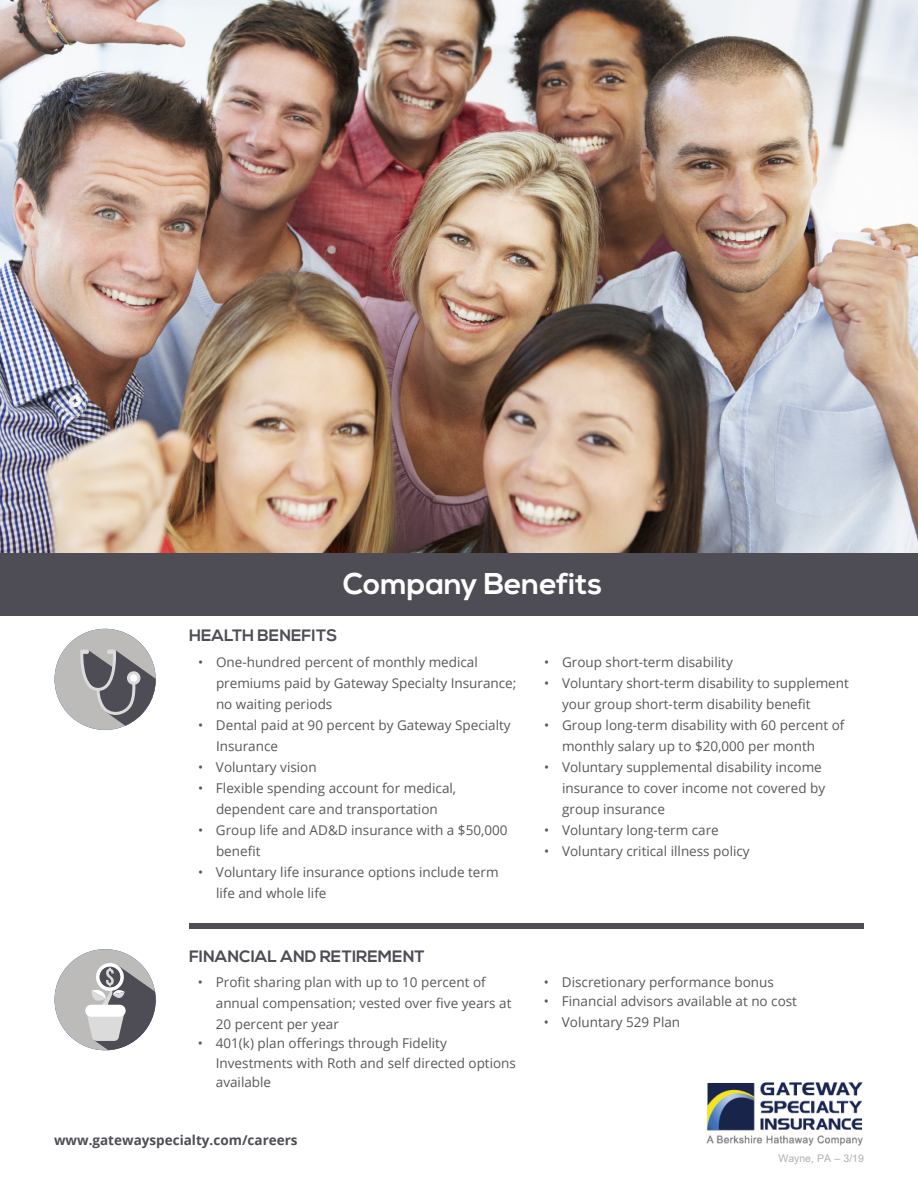
<style>
.page{position:relative;width:918px;height:1188px;background:#fff}
.page>*{position:absolute;margin:0;border:0;box-sizing:border-box;transform-origin:0 0}
.t1{font:700 30px "Nexa";color:#fff}
.a-head{font:700 16.5px "Nexa";color:#4e4d55}
.bullet_list{font:13.5px/21px "Open Sans";color:#57585a}
.contact_your_UN{font:700 13.5px "Open Sans";color:#4e4d55}
.footer_file_name{font:10.5px "Arial";color:#aeafb3}
</style>
<div class="page">
<img style="left:0;top:0;width:918px;height:553px">
<div style="left:0;top:553px;width:918px;height:63px;background:#4e4d55"></div>
<div style="left:189px;top:923px;width:675px;height:5px;background:#4e4d55"></div>
<div style="left:55px;top:629px;width:101px;height:101px;background:#bdbaba;border-radius:50%"></div>
<svg style="left:79px;top:649px;width:77px;height:77px"></svg>
<div style="left:130px;top:674px;width:7px;height:8px;background:#fff;border-radius:50%"></div>
<svg style="left:55px;top:949px;width:101px;height:101px"></svg>
<img style="left:706px;top:1082px;width:157px;height:64px">
<p class="t1" style="left:343px;top:566px;width:261px">Company Benefits</p>
<p class="a-head" style="left:189px;top:626px;width:150px">HEALTH BENEFITS</p>
<p class="bullet_list" style="left:216px;top:651px;width:302px;text-indent:-18px">• One-hundred percent of monthly medical premiums paid by Gateway Specialty Insurance; no waiting periods</p>
<p class="bullet_list" style="left:216px;top:714px;width:296px;text-indent:-18px">• Dental paid at 90 percent by Gateway Specialty<br>Insurance</p>
<p class="bullet_list" style="left:198px;top:756px;width:120px">• Voluntary vision</p>
<p class="bullet_list" style="left:198px;top:777px;width:260px;text-align:center">• Flexible spending account for medical, dependent care and transportation</p>
<p class="bullet_list" style="left:216px;top:819px;width:293px;text-indent:-18px">• Group life and AD&amp;D insurance with a $50,000 benefit</p>
<p class="bullet_list" style="left:216px;top:861px;width:284px;text-indent:-18px">• Voluntary life insurance options include term life and whole life</p>
<p class="a-head" style="left:189px;top:946px;width:237px">FINANCIAL AND RETIREMENT</p>
<p class="bullet_list" style="left:216px;top:971px;width:297px;text-indent:-18px">• Profit sharing plan with up to 10 percent of annual compensation; vested over five years at<br>20 percent per year</p>
<p class="bullet_list" style="left:216px;top:1033px;width:302px;line-height:19.5px;text-indent:-18px">• 401(k) plan offerings through Fidelity<br>Investments with Roth and self directed options available</p>
<p class="contact_your_UN" style="left:54px;top:1131px;width:245px">www.gatewayspecialty.com/careers</p>
<p class="bullet_list" style="left:544px;top:651px;width:190px">• Group short-term disability</p>
<p class="bullet_list" style="left:562px;top:672px;width:288px;text-indent:-18px">• Voluntary short-term disability to supplement your group short-term disability benefit</p>
<p class="bullet_list" style="left:562px;top:714px;width:284px;text-indent:-18px">• Group long-term disability with 60 percent of monthly salary up to $20,000 per month</p>
<p class="bullet_list" style="left:562px;top:756px;width:265px;text-indent:-18px">• Voluntary supplemental disability income insurance to cover income not covered by group insurance</p>
<p class="bullet_list" style="left:544px;top:819px;width:176px">• Voluntary long-term care</p>
<p class="bullet_list" style="left:544px;top:840px;width:207px">• Voluntary critical illness policy</p>
<p class="bullet_list" style="left:544px;top:971px;width:232px">• Discretionary performance bonus</p>
<p class="bullet_list" style="left:544px;top:991px;width:255px">• Financial advisors available at no cost</p>
<p class="bullet_list" style="left:544px;top:1012px;width:138px">• Voluntary 529 Plan</p>
<p class="footer_file_name" style="left:778px;top:1151px;width:87px">Wayne, PA – 3/19</p>
</div>
